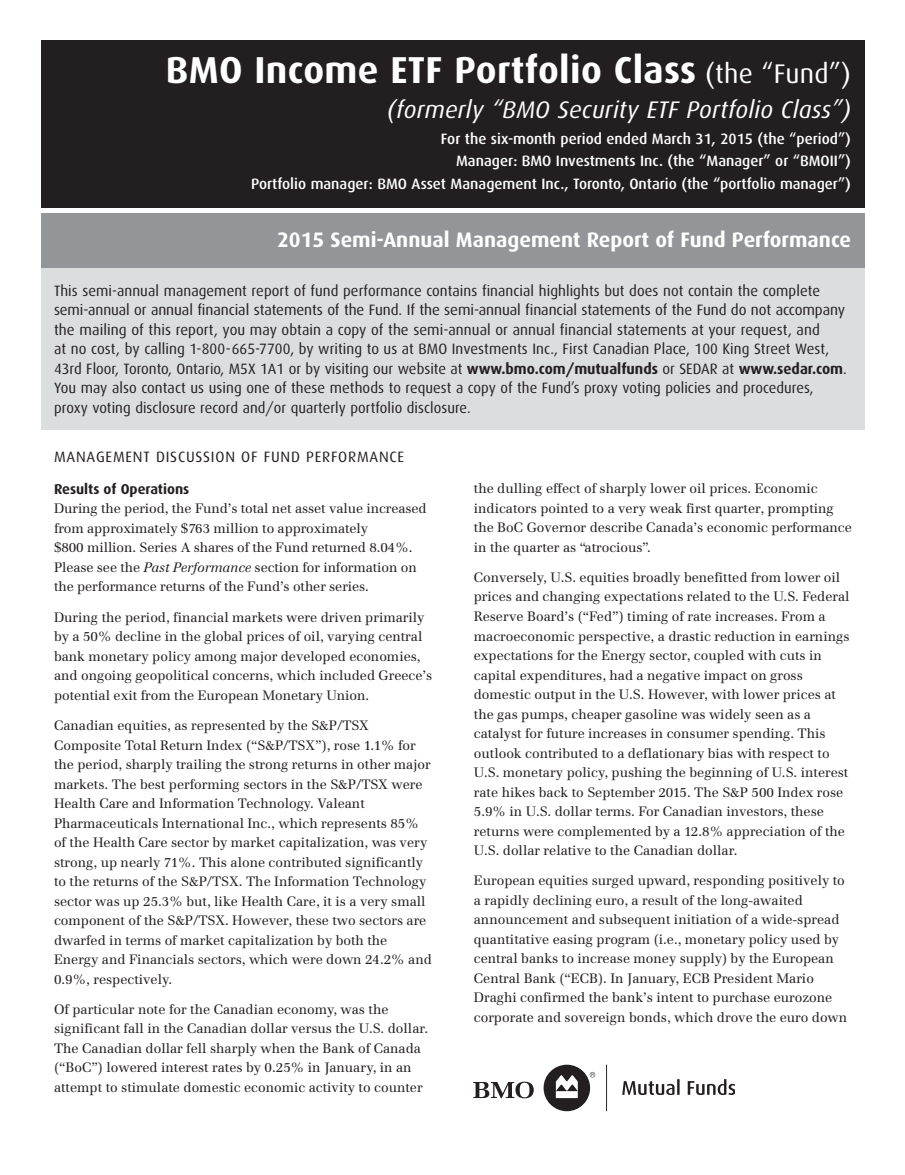
<style>
.page{position:relative;width:905px;height:1175px;background:#fff}
.page>*{position:absolute;margin:0;border:0;box-sizing:border-box;transform-origin:0 0}
.t1{font:700 37.5px "Dax";letter-spacing:.01em;color:#fff}
.t2{font:italic 24px "Dax";letter-spacing:.01em;color:#fff}
.t3{font:700 21px "Dax";color:#fff}
.t4{font:15px/19.5px "Dax";letter-spacing:.005em;color:#231f20}
.t5{font:500 15px/22.5px "Dax";color:#fff;text-align:right}
.t6{font:15px "Dax";letter-spacing:.05em;color:#231f20}
.t7{font:700 14.25px "Dax";color:#231f20}
.t8{font:13.5px/19.5px "Emona";color:#231f20}
.s1{font-weight:400;font-size:27px}
.s2{font-weight:700}
.s3{font-style:italic}
</style>
<div class="page">
<svg style="left:687px;top:1079px;width:47px;height:16px"></svg>
<svg style="left:473px;top:1081px;width:60px;height:17px"></svg>
<svg style="left:606px;top:1064px;width:1px;height:47px"></svg>
<svg style="left:543px;top:1064px;width:52px;height:47px"></svg>
<svg style="left:622px;top:1079px;width:57px;height:16px"></svg>
<div style="left:40px;top:40px;width:824px;height:168px;background:#231f20"></div>
<div style="left:40px;top:267px;width:824px;height:162px;background:#dcdddf"></div>
<div style="left:40px;top:214px;width:824px;height:54px;background:#939598"></div>
<h1 class="t1" style="left:166px;top:53px;width:686px">BMO Income ETF Portfolio Class <span class="s1">(the “Fund”)</span></h1>
<h2 class="t2" style="left:387px;top:99px;width:465px">(formerly “BMO Security ETF Portfolio Class”)</h2>
<p class="t5" style="left:251px;top:128px;width:601px">For the six-month period ended March 31, 2015 (the “period”)<br>Manager: BMO Investments Inc. (the “Manager” or “BMOII”)<br>Portfolio manager: BMO Asset Management Inc., Toronto, Ontario (the “portfolio manager”)</p>
<h3 class="t3" style="left:277px;top:230px;width:575px">2015 Semi-Annual Management Report of Fund Performance</h3>
<p class="t4" style="left:54px;top:281px;width:794px">This semi-annual management report of fund performance contains financial highlights but does not contain the complete semi-annual or annual financial statements of the Fund. If the semi-annual financial statements of the Fund do not accompany the mailing of this report, you may obtain a copy of the semi-annual or annual financial statements at your request, and<br>at no cost, by calling 1-800-665-7700, by writing to us at BMO Investments Inc., First Canadian Place, 100 King Street West, 43rd Floor, Toronto, Ontario, M5X 1A1 or by visiting our website at <span class="s2">www.bmo.com/mutualfunds</span> or SEDAR at <span class="s2">www.sedar.com</span>.<br>You may also contact us using one of these methods to request a copy of the Fund’s proxy voting policies and procedures, proxy voting disclosure record and/or quarterly portfolio disclosure.</p>
<p class="t6" style="left:54px;top:450px;width:352px">MANAGEMENT DISCUSSION OF FUND PERFORMANCE</p>
<p class="t7" style="left:54px;top:482px;width:137px">Results of Operations</p>
<p class="t8" style="left:54px;top:500px;width:374px">During the period, the Fund’s total net asset value increased from approximately $763 million to approximately<br>$800 million. Series A shares of the Fund returned 8.04%.<br>Please see the <span class="s3">Past Performance</span> section for information on the performance returns of the Fund’s other series.</p>
<p class="t8" style="left:54px;top:608px;width:380px">During the period, financial markets were driven primarily by a 50% decline in the global prices of oil, varying central bank monetary policy among major developed economies, and ongoing geopolitical concerns, which included Greece’s potential exit from the European Monetary Union.</p>
<p class="t8" style="left:54px;top:717px;width:379px">Canadian equities, as represented by the S&amp;P/TSX Composite Total Return Index (“S&amp;P/TSX”), rose 1.1% for the period, sharply trailing the strong returns in other major markets. The best performing sectors in the S&amp;P/TSX were Health Care and Information Technology. Valeant Pharmaceuticals International Inc., which represents 85% of the Health Care sector by market capitalization, was very strong, up nearly 71%. This alone contributed significantly to the returns of the S&amp;P/TSX. The Information Technology sector was up 25.3% but, like Health Care, it is a very small component of the S&amp;P/TSX. However, these two sectors are dwarfed in terms of market capitalization by both the Energy and Financials sectors, which were down 24.2% and 0.9%, respectively.</p>
<p class="t8" style="left:54px;top:1000px;width:376px">Of particular note for the Canadian economy, was the significant fall in the Canadian dollar versus the U.S. dollar.<br>The Canadian dollar fell sharply when the Bank of Canada (“BoC”) lowered interest rates by 0.25% in January, in an attempt to stimulate domestic economic activity to counter</p>
<p class="t8" style="left:474px;top:480px;width:379px">the dulling effect of sharply lower oil prices. Economic indicators pointed to a very weak first quarter, prompting the BoC Governor describe Canada’s economic performance in the quarter as “atrocious”.</p>
<p class="t8" style="left:474px;top:569px;width:377px">Conversely, U.S. equities broadly benefitted from lower oil prices and changing expectations related to the U.S. Federal Reserve Board’s (“Fed”) timing of rate increases. From a macroeconomic perspective, a drastic reduction in earnings expectations for the Energy sector, coupled with cuts in capital expenditures, had a negative impact on gross domestic output in the U.S. However, with lower prices at the gas pumps, cheaper gasoline was widely seen as a catalyst for future increases in consumer spending. This outlook contributed to a deflationary bias with respect to U.S. monetary policy, pushing the beginning of U.S. interest rate hikes back to September 2015. The S&amp;P 500 Index rose 5.9% in U.S. dollar terms. For Canadian investors, these returns were complemented by a 12.8% appreciation of the U.S. dollar relative to the Canadian dollar.</p>
<p class="t8" style="left:474px;top:872px;width:375px">European equities surged upward, responding positively to a rapidly declining euro, a result of the long-awaited announcement and subsequent initiation of a wide-spread quantitative easing program (i.e., monetary policy used by central banks to increase money supply) by the European Central Bank (“ECB). In January, ECB President Mario Draghi confirmed the bank’s intent to purchase eurozone corporate and sovereign bonds, which drove the euro down</p>
</div>
